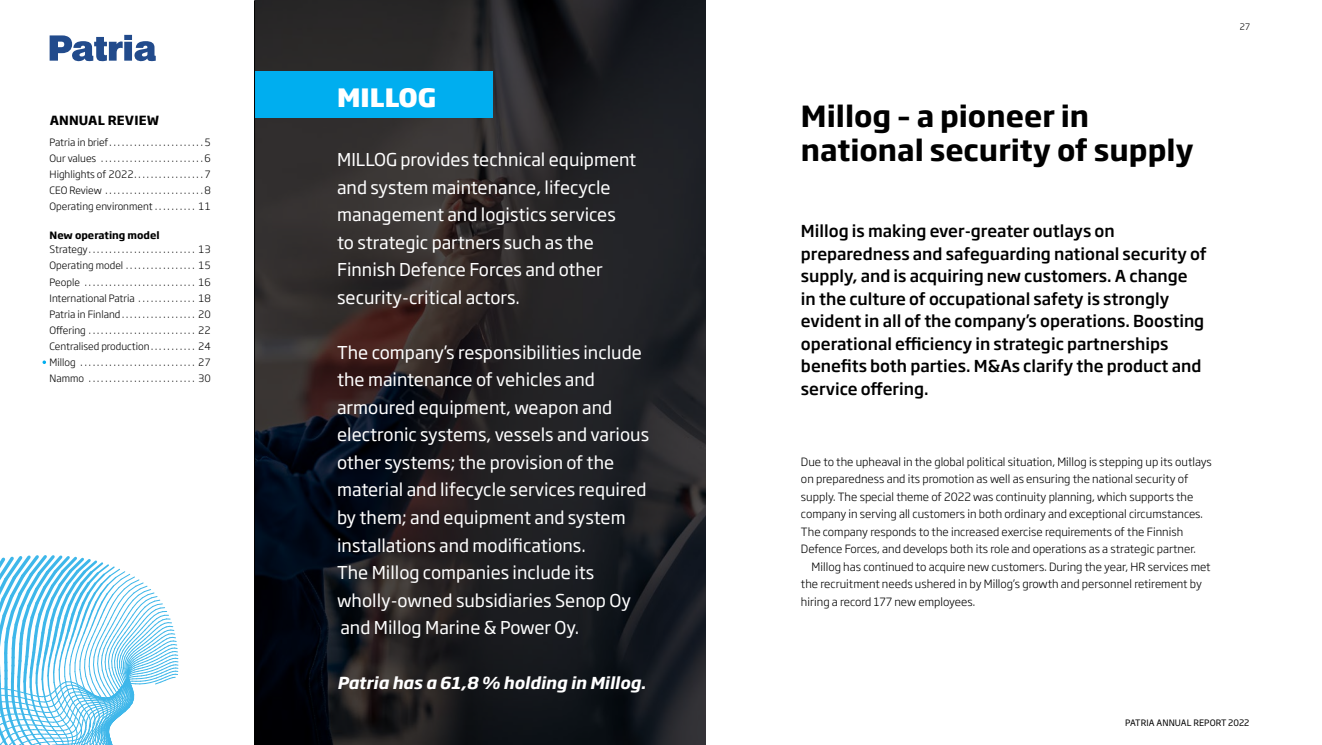
<style>
.page{position:relative;width:1322px;height:745px;background:#fff}
.page>*{position:absolute;margin:0;border:0;box-sizing:border-box;transform-origin:0 0}
.t1{font:700 28.75px/33.8px "Soho Gothic Pro";color:#000}
.t2{font:800 25px "Soho Gothic Pro";color:#fff}
.t3{font:17.5px/27.5px "Soho Gothic Pro";color:#fff}
.t4{font:500 16.25px/22.5px "Soho Gothic Pro";color:#000}
.t5{font:italic 700 16.25px "Soho Gothic Pro";color:#fff}
.t6{font:700 12.5px "Soho Gothic Pro";letter-spacing:.015em;color:#000}
.t7{font:300 11.25px/17.5px "Soho Gothic Pro";color:#000}
.t8{font:300 10px/16px "Soho Gothic Pro";color:#000;text-align:justify}
.t9{font:700 10px "Soho Gothic Pro";color:#000}
.t10{font:8.75px "Soho Gothic Pro";letter-spacing:.015em;color:#000}
.t11{font:300 8.75px "Soho Gothic Pro";color:#000}
</style>
<div class="page">
<svg style="left:0;top:555px;width:178px;height:190px"></svg>
<svg style="left:255px;top:0;width:450px;height:744px;background:#201f22"></svg>
<div style="left:254px;top:71px;width:239px;height:47px;background:#00aeef"></div>
<svg style="left:50px;top:35px;width:106px;height:27px"></svg>
<hr style="left:254px;top:1px;width:1px;height:743px;background:#000">
<svg style="left:43px;top:360px;width:3px;height:4px"></svg>
<p class="t6" style="left:50px;top:110px;width:111px">ANNUAL REVIEW</p>
<p class="t8" style="left:50px;top:134px;width:163px">Patria in brief . . . . . . . . . . . . . . . . . . . . . . 5<br>Our values . . . . . . . . . . . . . . . . . . . . . . . . 6<br>Highlights of 2022 . . . . . . . . . . . . . . . . 7<br>CEO Review . . . . . . . . . . . . . . . . . . . . . . . 8<br>Operating environment . . . . . . . . . . 11</p>
<p class="t9" style="left:50px;top:227px;width:111px">New operating model</p>
<p class="t8" style="left:50px;top:241px;width:163px">Strategy . . . . . . . . . . . . . . . . . . . . . . . . . . 13<br>Operating model . . . . . . . . . . . . . . . . . 15<br>People . . . . . . . . . . . . . . . . . . . . . . . . . . . 16<br>International Patria . . . . . . . . . . . . . . 18<br>Patria in Finland . . . . . . . . . . . . . . . . . . 20<br>Offering . . . . . . . . . . . . . . . . . . . . . . . . . . 22<br>Centralised production . . . . . . . . . . . 24<br>Millog . . . . . . . . . . . . . . . . . . . . . . . . . . . . 27<br>Nammo . . . . . . . . . . . . . . . . . . . . . . . . . . 30</p>
<h2 class="t2" style="left:337px;top:77px;width:101px">MILLOG</h2>
<h3 class="t3" style="left:337px;top:145px;width:301px">MILLOG provides technical equipment and system maintenance, lifecycle management and logistics services to strategic partners such as the Finnish Defence Forces and other security-critical actors.</h3>
<p class="t3" style="left:337px;top:337px;width:313px">The company’s responsibilities include the maintenance of vehicles and armoured equipment, weapon and electronic systems, vessels and various other systems; the provision of the material and lifecycle services required by them; and equipment and system installations and modifications.<br>The Millog companies include its wholly-owned subsidiaries Senop Oy and Millog Marine &amp; Power Oy.</p>
<h3 class="t5" style="left:337px;top:670px;width:310px">Patria has a 61,8 % holding in Millog.</h3>
<p class="t11" style="left:1240px;top:20px;width:12px">27</p>
<h1 class="t1" style="left:801px;top:98px;width:394px">Millog – a pioneer in national security of supply</h1>
<p class="t4" style="left:801px;top:219px;width:407px">Millog is making ever-greater outlays on preparedness and safeguarding national security of supply, and is acquiring new customers. A change<br>in the culture of occupational safety is strongly evident in all of the company’s operations. Boosting operational efficiency in strategic partnerships benefits both parties. M&amp;As clarify the product and service offering.</p>
<p class="t7" style="left:801px;top:452px;width:412px">Due to the upheaval in the global political situation, Millog is stepping up its outlays on preparedness and its promotion as well as ensuring the national security of supply. The special theme of 2022 was continuity planning, which supports the company in serving all customers in both ordinary and exceptional circumstances.<br>The company responds to the increased exercise requirements of the Finnish Defence Forces, and develops both its role and operations as a strategic partner.</p>
<p class="t7" style="left:801px;top:557px;width:411px;text-indent:11px">Millog has continued to acquire new customers. During the year, HR services met the recruitment needs ushered in by Millog’s growth and personnel retirement by hiring a record 177 new employees.</p>
<p class="t10" style="left:1125px;top:716px;width:126px">PATRIA ANNUAL REPORT 2022</p>
</div>
